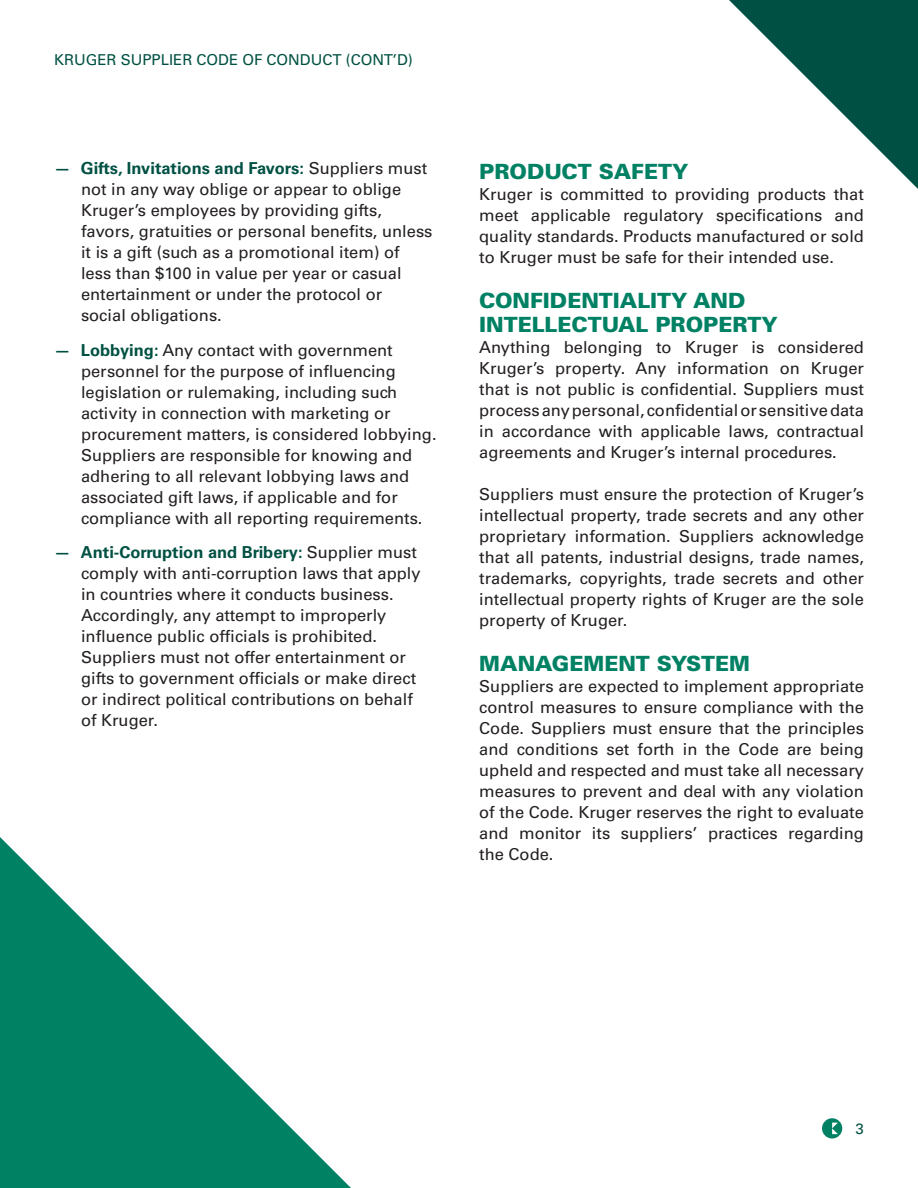
<style>
.page{position:relative;width:918px;height:1188px;background:#fff}
.page>*{position:absolute;margin:0;border:0;box-sizing:border-box;transform-origin:0 0}
.sous-titre{font:900 21px/24px "Univers";color:#008164}
.Paragraph{font:16.5px/21px "Univers";color:#231f20;text-align:justify}
.Paragraph_List{font:16.5px/21px "Univers";color:#231f20}
.t1{font:15px "Univers";color:#005143}
.s1{font-weight:700;color:#005143}
</style>
<div class="page">
<svg style="left:729px;top:0;width:189px;height:189px"></svg>
<div style="left:822px;top:1118px;width:20px;height:21px;background:#008164;border-radius:50%"></div>
<svg style="left:832px;top:1123px;width:6px;height:11px"></svg>
<svg style="left:0;top:837px;width:351px;height:351px"></svg>
<p class="t1" style="left:54px;top:51px;width:360px">KRUGER SUPPLIER CODE OF CONDUCT (CONT’D)</p>
<p class="Paragraph_List" style="left:81px;top:158px;width:353px;text-indent:-27px"><span class="s1">— Gifts, Invitations and Favors:</span> Suppliers must not in any way oblige or appear to oblige Kruger’s employees by providing gifts, favors, gratuities or personal benefits, unless it is a gift (such as a promotional item) of less than $100 in value per year or casual entertainment or under the protocol or<br>social obligations.</p>
<p class="Paragraph_List" style="left:81px;top:340px;width:357px;text-indent:-27px"><span class="s1">— Lobbying:</span> Any contact with government personnel for the purpose of influencing legislation or rulemaking, including such activity in connection with marketing or procurement matters, is considered lobbying.<br>Suppliers are responsible for knowing and adhering to all relevant lobbying laws and associated gift laws, if applicable and for compliance with all reporting requirements.</p>
<p class="Paragraph_List" style="left:81px;top:542px;width:341px;text-indent:-27px"><span class="s1">— Anti-Corruption and Bribery:</span> Supplier must comply with anti-corruption laws that apply in countries where it conducts business.<br>Accordingly, any attempt to improperly influence public officials is prohibited.<br>Suppliers must not offer entertainment or gifts to government officials or make direct or indirect political contributions on behalf of Kruger.</p>
<p class="sous-titre" style="left:479px;top:159px;width:211px">PRODUCT SAFETY</p>
<p class="Paragraph" style="left:479px;top:183px;width:386px">Kruger is committed to providing products that meet applicable regulatory specifications and quality standards. Products manufactured or sold to Kruger must be safe for their intended use.</p>
<p class="sous-titre" style="left:479px;top:288px;width:300px">CONFIDENTIALITY AND<br>INTELLECTUAL PROPERTY</p>
<p class="Paragraph" style="left:479px;top:336px;width:386px">Anything belonging to Kruger is considered Kruger’s property. Any information on Kruger that is not public is confidential. Suppliers must process any personal, confidential or sensitive data in accordance with applicable laws, contractual agreements and Kruger’s internal procedures.</p>
<p class="Paragraph" style="left:479px;top:483px;width:386px">Suppliers must ensure the protection of Kruger’s intellectual property, trade secrets and any other proprietary information. Suppliers acknowledge that all patents, industrial designs, trade names, trademarks, copyrights, trade secrets and other intellectual property rights of Kruger are the sole property of Kruger.</p>
<p class="sous-titre" style="left:479px;top:651px;width:272px">MANAGEMENT SYSTEM</p>
<p class="Paragraph" style="left:479px;top:675px;width:386px">Suppliers are expected to implement appropriate control measures to ensure compliance with the Code. Suppliers must ensure that the principles and conditions set forth in the Code are being upheld and respected and must take all necessary measures to prevent and deal with any violation of the Code. Kruger reserves the right to evaluate and monitor its suppliers’ practices regarding the Code.</p>
<p class="t1" style="left:856px;top:1120px;width:10px">3</p>
</div>
